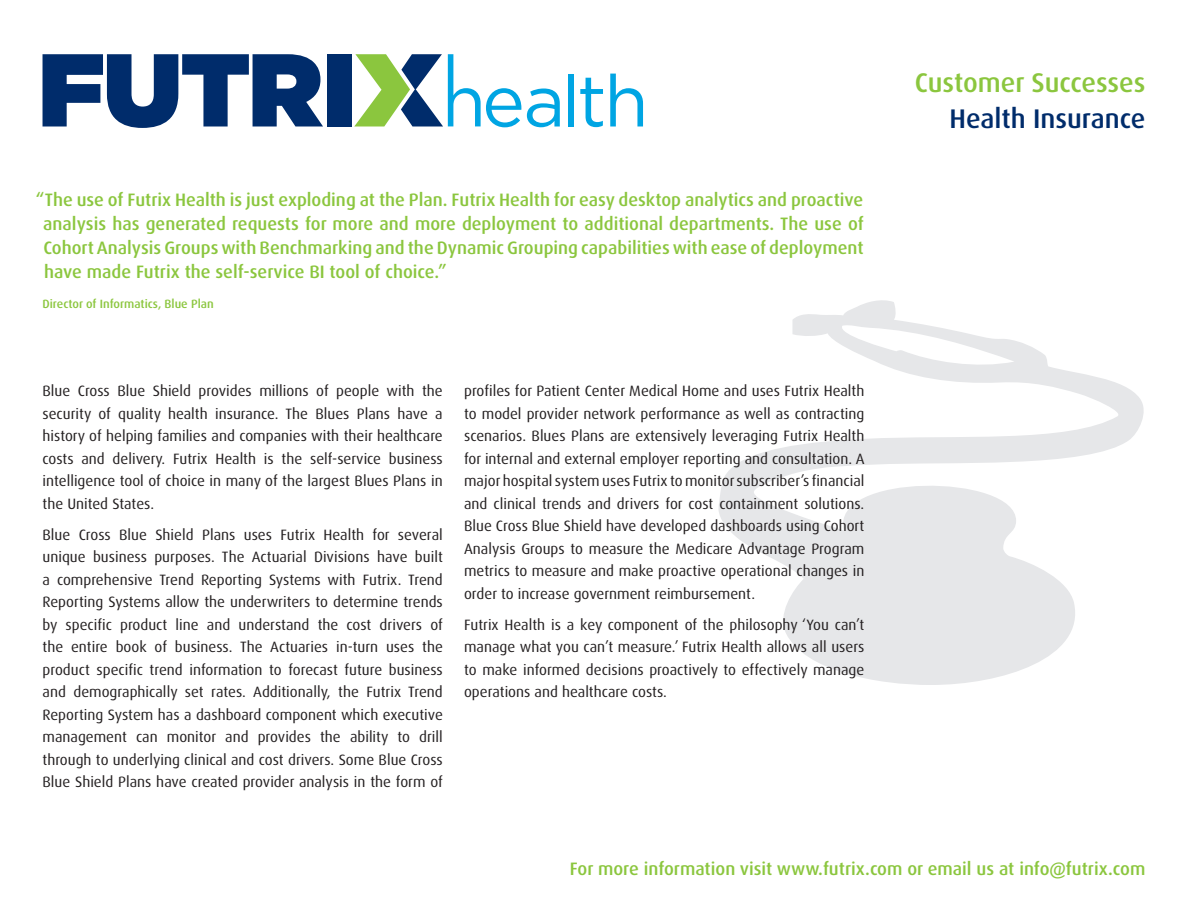
<style>
.page{position:relative;width:1188px;height:918px;background:#fff}
.page>*{position:absolute;margin:0;border:0;box-sizing:border-box;transform-origin:0 0}
.t1{font:500 27px "Dax";color:#8bc63e}
.t2{font:500 27px "Dax";color:#002c6b}
.t3{font:500 18px/24px "Dax";color:#8bc63e;text-align:justify}
.t4{font:15px/22.5px "Dax";color:#231f20;text-align:justify}
.t5{font:500 12px "Dax";color:#8bc63e}
</style>
<div class="page">
<svg style="left:718px;top:300px;width:426px;height:385px"></svg>
<svg style="left:43px;top:54px;width:280px;height:74px"></svg>
<div style="left:327px;top:54px;width:24px;height:72px;background:#002c6b"></div>
<svg style="left:354px;top:54px;width:167px;height:73px"></svg>
<svg style="left:527px;top:89px;width:33px;height:38px"></svg>
<div style="left:568px;top:74px;width:5px;height:52px;background:#00a5e3"></div>
<svg style="left:580px;top:78px;width:23px;height:49px"></svg>
<svg style="left:610px;top:74px;width:33px;height:52px"></svg>
<p class="t3" style="left:43px;top:187px;width:822px;text-indent:-7px">“The use of Futrix Health is just exploding at the Plan. Futrix Health for easy desktop analytics and proactive analysis has generated requests for more and more deployment to additional departments. The use of Cohort Analysis Groups with Benchmarking and the Dynamic Grouping capabilities with ease of deployment have made Futrix the self-service BI tool of choice.”</p>
<p class="t5" style="left:43px;top:296px;width:173px">Director of Informatics, Blue Plan</p>
<p class="t4" style="left:43px;top:379px;width:402px">Blue Cross Blue Shield provides millions of people with the security of quality health insurance. The Blues Plans have a history of helping families and companies with their healthcare costs and delivery. Futrix Health is the self-service business intelligence tool of choice in many of the largest Blues Plans in the United States.</p>
<p class="t4" style="left:43px;top:523px;width:402px">Blue Cross Blue Shield Plans uses Futrix Health for several unique business purposes. The Actuarial Divisions have built a comprehensive Trend Reporting Systems with Futrix. Trend Reporting Systems allow the underwriters to determine trends by specific product line and understand the cost drivers of the entire book of business. The Actuaries in-turn uses the product specific trend information to forecast future business and demographically set rates. Additionally, the Futrix Trend Reporting System has a dashboard component which executive management can monitor and provides the ability to drill through to underlying clinical and cost drivers. Some Blue Cross Blue Shield Plans have created provider analysis in the form of</p>
<p class="t4" style="left:464px;top:379px;width:402px">profiles for Patient Center Medical Home and uses Futrix Health to model provider network performance as well as contracting scenarios. Blues Plans are extensively leveraging Futrix Health for internal and external employer reporting and consultation. A major hospital system uses Futrix to monitor subscriber’s financial and clinical trends and drivers for cost containment solutions.<br>Blue Cross Blue Shield have developed dashboards using Cohort Analysis Groups to measure the Medicare Advantage Program metrics to measure and make proactive operational changes in order to increase government reimbursement.</p>
<p class="t4" style="left:464px;top:613px;width:402px">Futrix Health is a key component of the philosophy ‘You can’t manage what you can’t measure.’ Futrix Health allows all users to make informed decisions proactively to effectively manage operations and healthcare costs.</p>
<h1 class="t1" style="left:915px;top:65px;width:232px">Customer Successes</h1>
<h1 class="t2" style="left:949px;top:101px;width:198px">Health Insurance</h1>
<p class="t3" style="left:570px;top:857px;width:577px">For more information visit www.futrix.com or email us at info@futrix.com</p>
</div>
